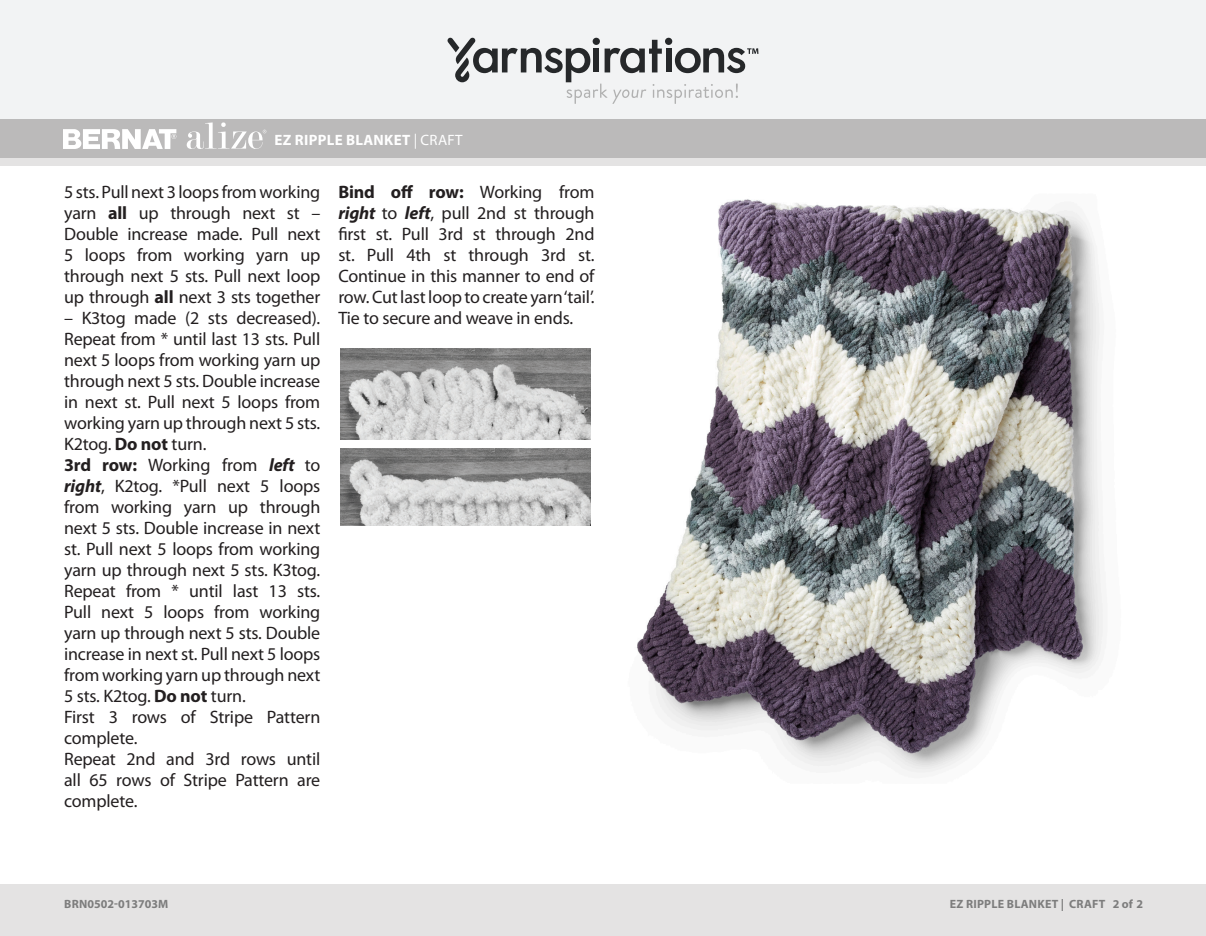
<style>
.page{position:relative;width:1206px;height:936px;background:#fff}
.page>*{position:absolute;margin:0;border:0;box-sizing:border-box;transform-origin:0 0}
.arial{font:18px/21px "Myriad Pro";letter-spacing:-.01em;color:#231f20;text-align:justify}
.Pattern_Title{font:700 15px "Myriad Pro";letter-spacing:.02em;color:#fff}
.t1{font:700 12px "Myriad Pro";letter-spacing:.015em;color:#7d7d7d}
.s1{font-weight:400}
.s2{font-weight:700}
.s3{font-weight:700;font-style:italic}
</style>
<div class="page">
<div style="left:0;top:884px;width:1206px;height:52px;background:#e4e3e3"></div>
<div style="left:0;top:158px;width:1206px;height:8px;background:#e4e3e3"></div>
<div style="left:0;top:0;width:1206px;height:120px;background:#f2f3f4"></div>
<div style="left:0;top:120px;width:1206px;height:38px;background:#bbbaba"></div>
<svg style="left:447px;top:38px;width:311px;height:66px"></svg>
<svg style="left:63px;top:129px;width:114px;height:20px"></svg>
<svg style="left:187px;top:122px;width:79px;height:27px"></svg>
<img style="left:340px;top:349px;width:250px;height:91px">
<img style="left:340px;top:449px;width:250px;height:76px">
<img style="left:637px;top:199px;width:466px;height:574px">
<p class="Pattern_Title" style="left:190px;top:130px;width:274px">X | CROCHETEZ RIPPLE BLANKET <span class="s1">| CRAFT</span></p>
<p class="arial" style="left:64px;top:181px;width:258px">5 sts. Pull next 3 loops from working yarn <span class="s2">all</span> up through next st – Double increase made. Pull next 5 loops from working yarn up through next 5 sts. Pull next loop up through <span class="s2">all</span> next 3 sts together</p>
<p class="arial" style="left:64px;top:307px;width:258px">– K3tog made (2 sts decreased).<br>Repeat from * until last 13 sts. Pull next 5 loops from working yarn up through next 5 sts. Double increase in next st. Pull next 5 loops from working yarn up through next 5 sts.<br>K2tog. <span class="s2">Do not</span> turn.</p>
<p class="arial" style="left:64px;top:454px;width:258px"><span class="s2">3rd row:</span> Working from <span class="s3">left</span> to <span class="s3">right</span>, K2tog. *Pull next 5 loops from working yarn up through next 5 sts. Double increase in next st. Pull next 5 loops from working yarn up through next 5 sts. K3tog.<br>Repeat from * until last 13 sts.<br>Pull next 5 loops from working yarn up through next 5 sts. Double increase in next st. Pull next 5 loops from working yarn up through next 5 sts. K2tog. <span class="s2">Do not</span> turn.</p>
<p class="arial" style="left:64px;top:706px;width:258px">First 3 rows of Stripe Pattern complete.</p>
<p class="arial" style="left:64px;top:748px;width:258px">Repeat 2nd and 3rd rows until all 65 rows of Stripe Pattern are complete.</p>
<p class="arial" style="left:338px;top:181px;width:258px"><span class="s2">Bind off row:</span> Working from <span class="s3">right</span> to <span class="s3">left</span>, pull 2nd st through first st. Pull 3rd st through 2nd st. Pull 4th st through 3rd st.<br>Continue in this manner to end of row. Cut last loop to create yarn ‘tail’.<br>Tie to secure and weave in ends.</p>
<p class="t1" style="left:63px;top:896px;width:33px">SKU #</p>
<p class="t1" style="left:1039px;top:896px;width:82px">X | CROCHE 1</p>
<p class="t1" style="left:1136px;top:896px;width:9px">X</p>
<p class="t1" style="left:64px;top:896px;width:106px">BRN0502-013703M</p>
<p class="t1" style="left:950px;top:896px;width:195px">EZ RIPPLE BLANKET | CRAFT 2 of 2</p>
</div>
